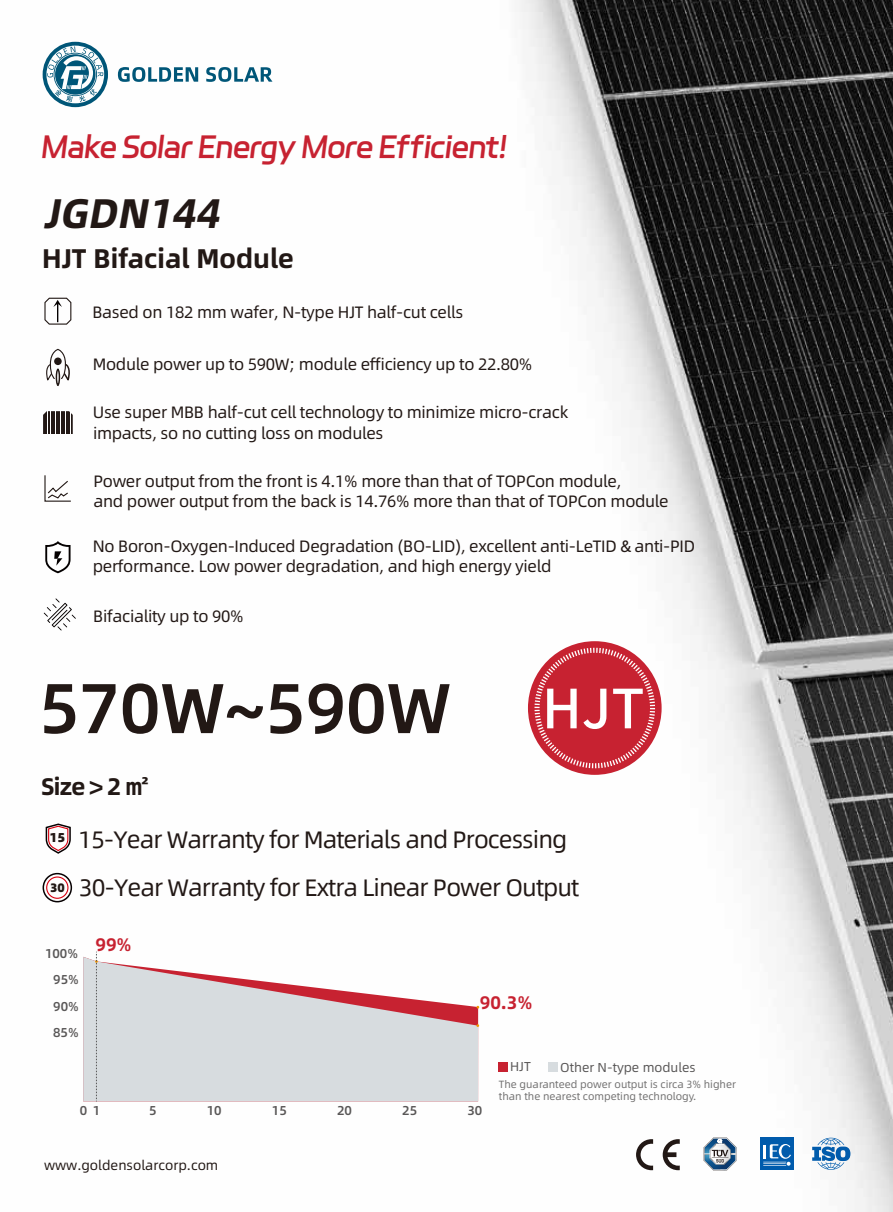
<style>
.page{position:relative;width:893px;height:1212px;background:#fff}
.page>*{position:absolute;margin:0;border:0;box-sizing:border-box;transform-origin:0 0}
.t1{font:500 70.5px "Alibaba Pu Hui Ti";color:#221815}
.t2{font:500 53.85px "Source Han Sans CN";color:#fff}
.t3{font:italic 700 41.4px "Alibaba Pu Hui Ti";color:#221815}
.t4{font:30.15px "Ding Talk Jin Bu Ti";letter-spacing:-.02em;color:#c72231}
.t5{font:700 27px "Alibaba Pu Hui Ti";color:#221815}
.t6{font:24px/48.8px "Alibaba Sans";letter-spacing:-.04em;color:#221815}
.t7{font:700 24px "Alibaba Pu Hui Ti";color:#221815}
.t8{font:700 18.15px "Alibaba Pu Hui Ti";color:#c72231}
.t9{font:16.5px/19.8px "Alibaba Pu Hui Ti";letter-spacing:-.02em;color:#221815}
.t10{font:13.5px "Alibaba Pu Hui Ti";color:#221815}
.t11{font:500 12.9px "Alibaba Pu Hui Ti";color:#595757}
.t12{font:12.9px "Alibaba Pu Hui Ti";color:#595757}
.t13{font:800 12.3px "Alibaba Pu Hui Ti";color:#221815}
.t14{font:10.5px/12px "Alibaba Pu Hui Ti";color:#727171}
</style>
<div class="page">
<img style="left:42px;top:0;width:851px;height:1212px">
<div style="left:528px;top:641px;width:134px;height:134px;background:#c72231;border-radius:50%"></div>
<svg style="left:534px;top:648px;width:121px;height:120px"></svg>
<svg style="left:43px;top:42px;width:65px;height:65px"></svg>
<svg style="left:118px;top:67px;width:80px;height:15px"></svg>
<svg style="left:206px;top:67px;width:66px;height:15px"></svg>
<svg style="left:45px;top:822px;width:27px;height:33px"></svg>
<div style="left:43px;top:873px;width:29px;height:29px;border:2px solid #060001;border-radius:50%"></div>
<div style="left:46px;top:876px;width:22px;height:23px;border:1px solid #d7000f;border-radius:50%"></div>
<svg style="left:636px;top:1139px;width:17px;height:31px"></svg>
<svg style="left:663px;top:1139px;width:17px;height:31px"></svg>
<div style="left:760px;top:1137px;width:33px;height:33px;background:#005bac"></div>
<svg style="left:763px;top:1144px;width:28px;height:22px"></svg>
<svg style="left:812px;top:1138px;width:38px;height:32px"></svg>
<svg style="left:704px;top:1137px;width:33px;height:34px"></svg>
<hr style="left:43px;top:411px;width:2px;height:23px;background:#221815">
<svg style="left:46px;top:411px;width:26px;height:23px"></svg>
<svg style="left:45px;top:349px;width:26px;height:35px"></svg>
<div style="left:56px;top:368px;width:4px;height:18px;border:2px solid #221815;border-radius:50%"></div>
<div style="left:54px;top:357px;width:8px;height:8px;background:#221815;border-radius:50%"></div>
<svg style="left:44px;top:474px;width:28px;height:28px"></svg>
<svg style="left:45px;top:541px;width:26px;height:32px"></svg>
<svg style="left:43px;top:297px;width:29px;height:28px"></svg>
<svg style="left:83px;top:957px;width:395px;height:144px;fill:#d7dcdf"></svg>
<div style="left:498px;top:1062px;width:10px;height:9px;background:#c72231"></div>
<div style="left:548px;top:1062px;width:10px;height:9px;background:#d7dcdf"></div>
<svg style="left:95px;top:952px;width:3px;height:150px"></svg>
<svg style="left:44px;top:598px;width:32px;height:32px"></svg>
<h3 class="t4" style="left:41px;top:123px;width:467px">Make Solar Energy More Ef f icient!</h3>
<h3 class="t3" style="left:44px;top:181px;width:188px">JGDN144</h3>
<h3 class="t5" style="left:42px;top:237px;width:253px">HJT Bifacial Module</h3>
<p class="t9" style="left:92px;top:301px;width:372px">Based on 182 mm wafer, N-type HJT half-cut cells</p>
<p class="t9" style="left:93px;top:353px;width:441px">Module power up to 590W; module efficiency up to 22.80%</p>
<p class="t9" style="left:93px;top:401px;width:477px;line-height:21px">Use super MBB half-cut cell technology to minimize micro-crack impacts, so no cutting loss on modules</p>
<p class="t9" style="left:93px;top:471px;width:577px">Power output from the front is 4.1% more than that of TOPCon module,<br>and power output from the back is 14.76% more than that of TOPCon module</p>
<p class="t9" style="left:93px;top:536px;width:604px">No Boron-Oxygen-Induced Degradation (BO-LID), excellent anti-LeTID &amp; anti-PID performance. Low power degradation, and high energy yield</p>
<p class="t9" style="left:93px;top:606px;width:152px">Bifaciality up to 90%</p>
<h1 class="t1" style="left:39px;top:653px;width:414px">570W~590W</h1>
<h2 class="t2" style="left:542px;top:678px;width:104px">HJT</h2>
<h3 class="t7" style="left:41px;top:768px;width:109px">Size＞2 ㎡</h3>
<h3 class="t6" style="left:79px;top:813px;width:502px;text-indent:-29px"><sup>15</sup> 15-Year Warranty for Materials and Processing<br>30-Year Warranty for Extra Linear Power Output</h3>
<p class="t13" style="left:50px;top:878px;width:16px">30</p>
<p class="t11" style="left:45px;top:943px;width:88px">100% <sup>99%</sup></p>
<p class="t11" style="left:53px;top:970px;width:27px">95%</p>
<p class="t11" style="left:53px;top:996px;width:27px">90%</p>
<p class="t11" style="left:53px;top:1023px;width:27px">85%</p>
<p class="t8" style="left:480px;top:988px;width:54px">90.3%</p>
<p class="t12" style="left:560px;top:1058px;width:137px">Other N-type modules</p>
<p class="t12" style="left:510px;top:1057px;width:22px">HJT</p>
<p class="t14" style="left:499px;top:1078px;width:239px">The guaranteed power output is circa 3% higher than the nearest competing technology.</p>
<p class="t11" style="left:80px;top:1101px;width:22px">0 1</p>
<p class="t11" style="left:149px;top:1101px;width:9px">5</p>
<p class="t11" style="left:207px;top:1101px;width:16px">10</p>
<p class="t11" style="left:272px;top:1101px;width:16px">15</p>
<p class="t11" style="left:337px;top:1101px;width:16px">20</p>
<p class="t11" style="left:402px;top:1101px;width:16px">25</p>
<p class="t11" style="left:467px;top:1101px;width:16px">30</p>
<p class="t10" style="left:44px;top:1155px;width:176px">www.goldensolarcorp.com</p>
</div>
